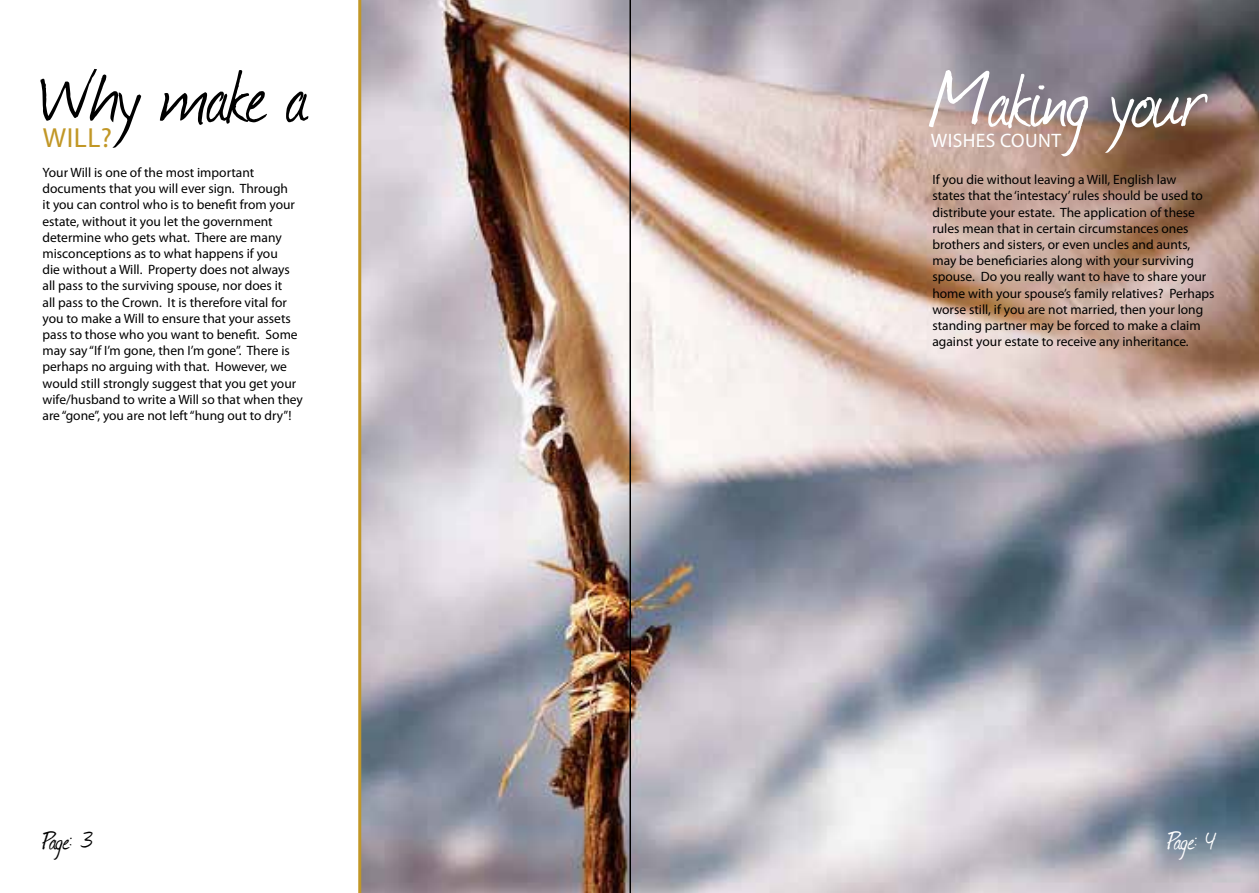
<style>
.page{position:relative;width:1259px;height:893px;background:#fff}
.page>*{position:absolute;margin:0;border:0;box-sizing:border-box;transform-origin:0 0}
.t1{font:91.5px "Journal";color:#fff}
.t2{font:90px "Journal";color:#000}
.t3{font:30px "Journal";color:#000}
.t4{font:30px "Journal";color:#fff}
.t5{font:27.6px "Myriad Pro";color:#c19726}
.t6{font:19.5px "Myriad Pro";letter-spacing:.02em;color:#fff}
.t7{font:13.5px/16.2px "Myriad Pro";color:#000}
</style>
<div class="page">
<img style="left:361px;top:0;width:898px;height:893px">
<hr style="left:358px;top:0;width:3px;height:893px;background:#c19726">
<hr style="left:629px;top:0;width:2px;height:893px;background:#000">
<h2 class="t2" style="left:39px;top:34px;width:270px">Why make a</h2>
<h3 class="t5" style="left:43px;top:120px;width:71px">Will?</h3>
<p class="t7" style="left:43px;top:164px;width:262px">Your Will is one of the most important documents that you will ever sign. Through<br>it you can control who is to benefit from your estate, without it you let the government determine who gets what. There are many misconceptions as to what happens if you<br>die without a Will. Property does not always all pass to the surviving spouse, nor does it<br>all pass to the Crown. It is therefore vital for you to make a Will to ensure that your assets pass to those who you want to benefit. Some may say “If I’m gone, then I’m gone”. There is perhaps no arguing with that. However, we would still strongly suggest that you get your wife/husband to write a Will so that when they are “gone”, you are not left “hung out to dry”!</p>
<h1 class="t1" style="left:932px;top:37px;width:274px">Making your</h1>
<h3 class="t6" style="left:931px;top:129px;width:12px">wishes</h3>
<h3 class="t6" style="left:1000px;top:129px;width:59px">count</h3>
<p class="t7" style="left:932px;top:171px;width:284px">If you die without leaving a Will, English law<br>states that the ‘intestacy’ rules should be used to distribute your estate. The application of these rules mean that in certain circumstances ones brothers and sisters, or even uncles and aunts, may be beneficiaries along with your surviving spouse. Do you really want to have to share your home with your spouse’s family relatives? Perhaps worse still, if you are not married, then your long standing partner may be forced to make a claim against your estate to receive any inheritance.</p>
<h3 class="t3" style="left:43px;top:821px;width:53px">Page: 3</h3>
<h3 class="t4" style="left:1167px;top:821px;width:50px">Page: 4</h3>
</div>
